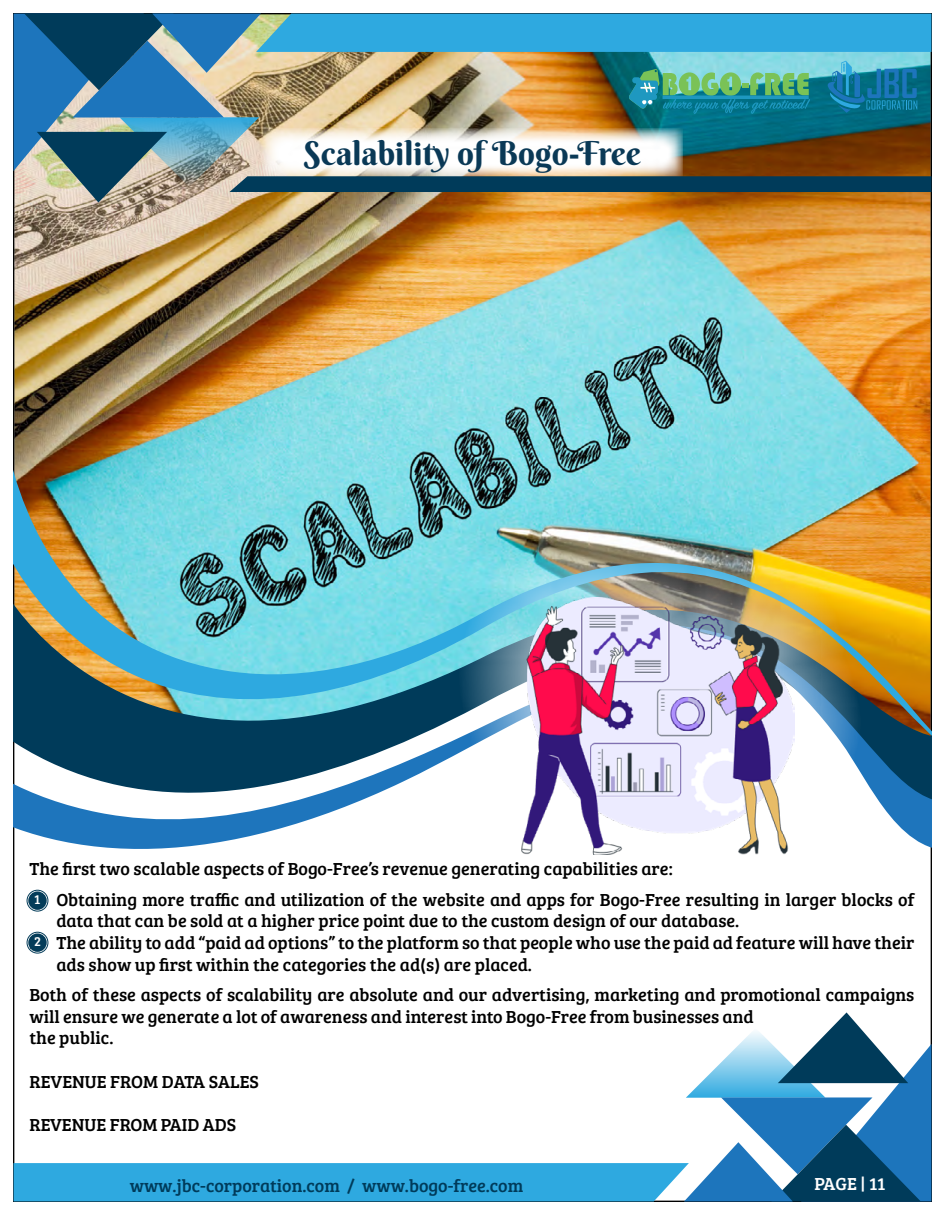
<style>
.page{position:relative;width:945px;height:1215px;background:#fff}
.page>*{position:absolute;margin:0;border:0;box-sizing:border-box;transform-origin:0 0}
.t1{font:33px "Berkshire Swash";color:#0a3956}
.t2{font:18px/21.6px "Bree Serif";color:#000}
.t3{font:18px "Bree Serif";color:#003b5a}
.t4{font:18px "Bree Serif";color:#fff}
.t5{font:13.5px "Bree Serif";color:#fff}
</style>
<div class="page">
<img style="left:16px;top:203px;width:914px;height:234px">
<svg style="left:14px;top:1012px;width:917px;height:189px"></svg>
<img style="left:14px;top:14px;width:918px;height:189px">
<img style="left:14px;top:437px;width:918px;height:188px">
<svg style="left:14px;top:625px;width:918px;height:243px"></svg>
<img style="left:453px;top:529px;width:409px;height:339px">
<img style="left:521px;top:597px;width:273px;height:257px">
<div style="left:28px;top:891px;width:19px;height:19px;background:#043c59;border-radius:50%"></div>
<div style="left:27px;top:890px;width:21px;height:21px;border:1px solid #043c59;border-radius:50%"></div>
<div style="left:28px;top:933px;width:19px;height:19px;background:#043c59;border-radius:50%"></div>
<div style="left:27px;top:932px;width:21px;height:21px;border:1px solid #043c59;border-radius:50%"></div>
<h1 class="t1" style="left:304px;top:132px;width:339px">Scalability of Bogo-Free</h1>
<p class="t2" style="left:29px;top:857px;width:645px">The first two scalable aspects of Bogo-Free’s revenue generating capabilities are:</p>
<p class="t2" style="left:56px;top:888px;width:859px;text-indent:-27px">1. Obtaining more traffic and utilization of the website and apps for Bogo-Free resulting in larger blocks of data that can be sold at a higher price point due to the custom design of our database.</p>
<p class="t2" style="left:56px;top:931px;width:859px;text-indent:-27px">2. The ability to add “paid ad options” to the platform so that people who use the paid ad feature will have their ads show up first within the categories the ad(s) are placed.</p>
<p class="t2" style="left:29px;top:983px;width:886px">Both of these aspects of scalability are absolute and our advertising, marketing and promotional campaigns will ensure we generate a lot of awareness and interest into Bogo-Free from businesses and<br>the public.</p>
<p class="t2" style="left:29px;top:1070px;width:231px">REVENUE FROM DATA SALES</p>
<p class="t2" style="left:29px;top:1113px;width:208px">REVENUE FROM PAID ADS</p>
<p class="t5" style="left:34px;top:889px;width:8px">1</p>
<p class="t5" style="left:34px;top:931px;width:8px">2</p>
<p class="t3" style="left:130px;top:1173px;width:395px">www.jbc-corporation.com / www.bogo-free.com</p>
<p class="t4" style="left:814px;top:1170px;width:72px">PAGE | 11</p>
</div>
